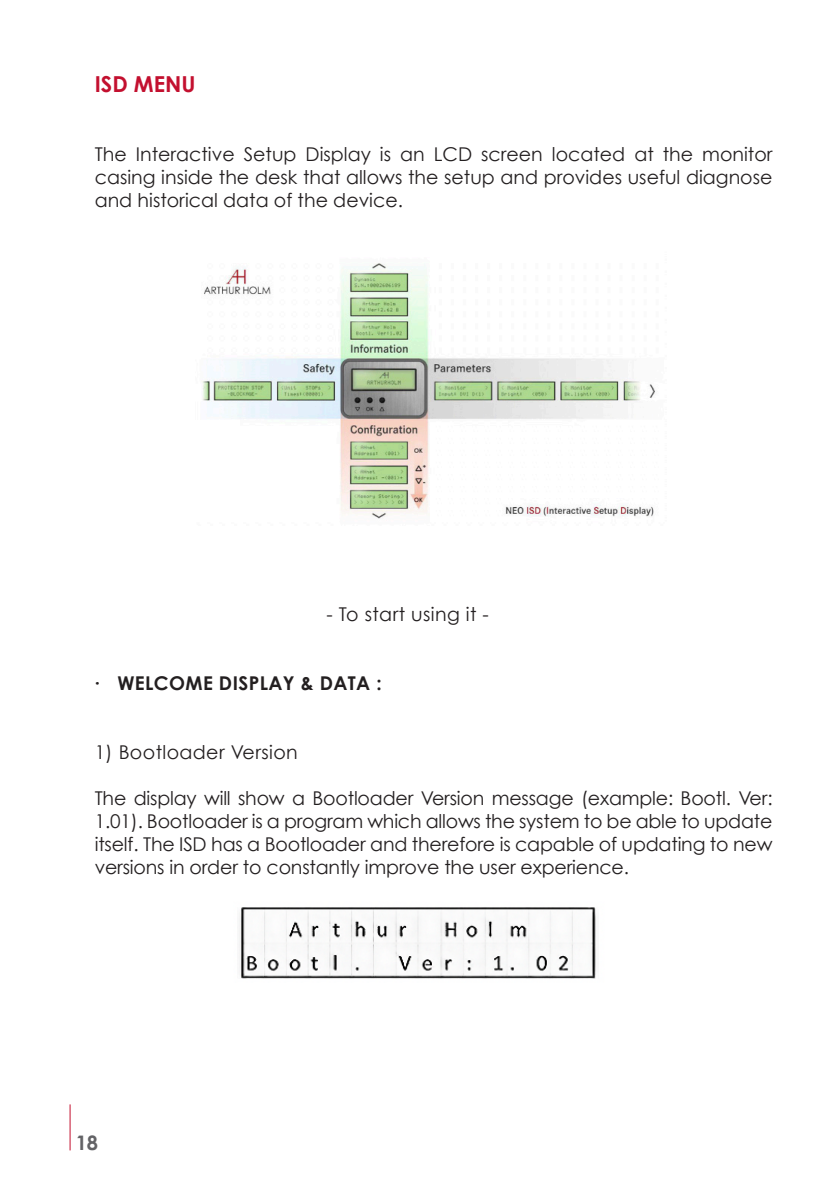
<style>
.page{position:relative;width:840px;height:1191px;background:#fff}
.page>*{position:absolute;margin:0;border:0;box-sizing:border-box;transform-origin:0 0}
.Heading_red{font:700 22px "Century Gothic";color:#c3102f}
.t1{font:700 20px "Century Gothic";color:#636366}
.Main_Text{font:19px/23px "Century Gothic";color:#231f20;text-align:justify}
.Main_Text-2{font:19px "Century Gothic";letter-spacing:.02em;color:#231f20}
.t2{font:700 19px "Century Gothic";letter-spacing:.02em;color:#231f20}
</style>
<div class="page">
<hr style="left:70px;top:1104px;width:1px;height:46px;background:#c3102f">
<img style="left:201px;top:263px;width:454px;height:256px">
<img style="left:239px;top:907px;width:357px;height:72px">
<p class="Heading_red" style="left:95px;top:70px;width:102px">ISD MENU</p>
<p class="Main_Text" style="left:95px;top:142px;width:679px">The Interactive Setup Display is an LCD screen located at the monitor casing inside the desk that allows the setup and provides useful diagnose and historical data of the device.</p>
<p class="Main_Text-2" style="left:326px;top:603px;width:164px">- To start using it -</p>
<p class="t2" style="left:95px;top:671px;width:288px">∙ WELCOME DISPLAY &amp; DATA :</p>
<p class="Main_Text-2" style="left:95px;top:741px;width:204px">1) Bootloader Version</p>
<p class="Main_Text" style="left:95px;top:786px;width:679px">The display will show a Bootloader Version message (example: Bootl. Ver:<br>1.01). Bootloader is a program which allows the system to be able to update itself. The ISD has a Bootloader and therefore is capable of updating to new versions in order to constantly improve the user experience.</p>
<p class="t1" style="left:76px;top:1130px;width:24px">18</p>
</div>
